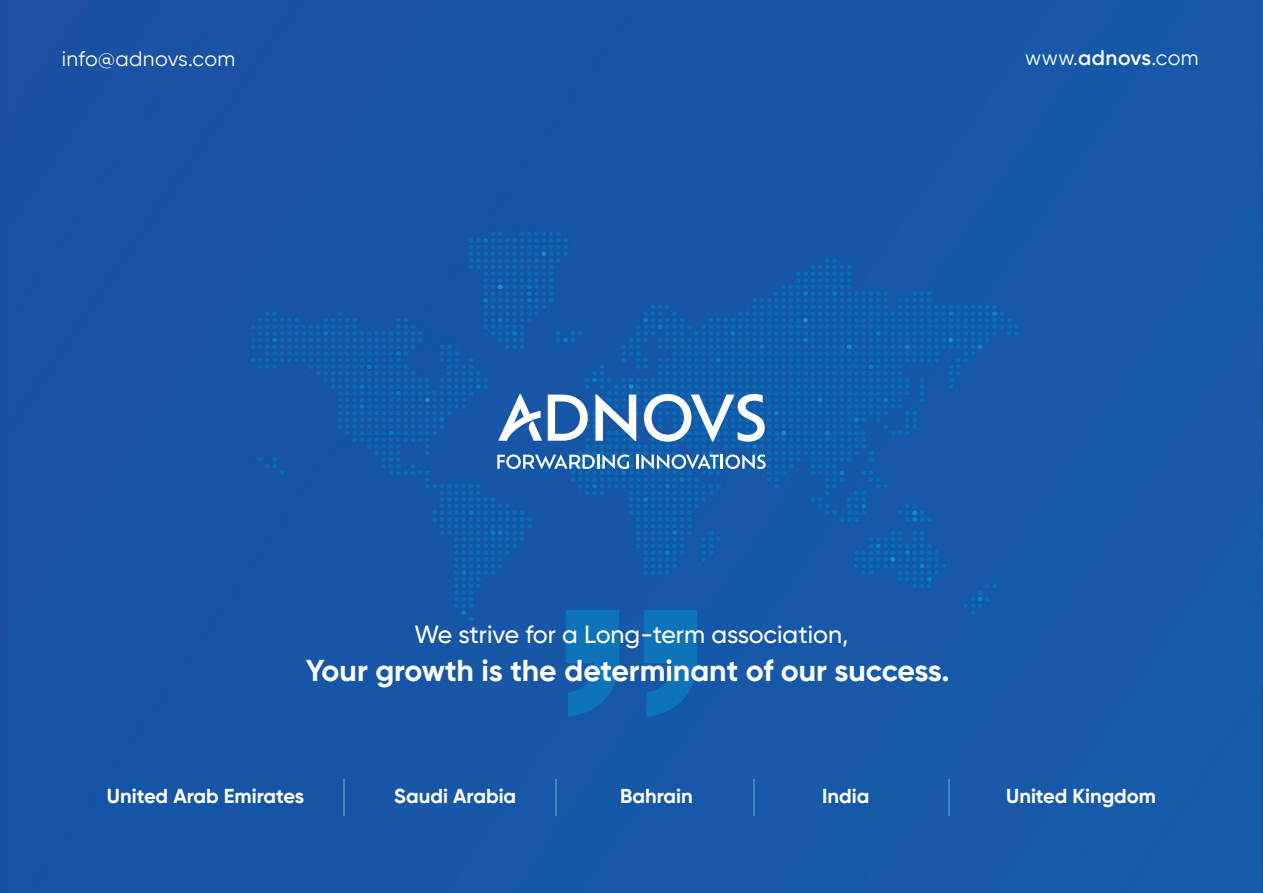
<style>
.page{position:relative;width:1263px;height:893px;background:#1757a7}
.page>*{position:absolute;margin:0;border:0;box-sizing:border-box;transform-origin:0 0}
.t1{font:700 30.3px "Gilroy";color:#fff}
.t2{font:500 24.75px "Gilroy";color:#fff}
.t3{font:21px "Gilroy";letter-spacing:.02em;color:#fff}
.t4{font:700 20.25px "Gilroy";color:#fff}
.s1{font-weight:600}
</style>
<div class="page">
<svg style="left:548px;top:395px;width:40px;height:46px"></svg>
<svg style="left:595px;top:394px;width:41px;height:47px"></svg>
<svg style="left:644px;top:394px;width:121px;height:48px"></svg>
<svg style="left:498px;top:394px;width:44px;height:47px"></svg>
<svg style="left:497px;top:454px;width:132px;height:15px"></svg>
<svg style="left:636px;top:454px;width:130px;height:15px"></svg>
<hr style="left:343px;top:779px;width:1px;height:36px;background:#3e85c6">
<hr style="left:556px;top:779px;width:1px;height:36px;background:#3e85c6">
<hr style="left:753px;top:779px;width:1px;height:36px;background:#3e85c6">
<hr style="left:948px;top:779px;width:1px;height:36px;background:#3e85c6">
<svg style="left:566px;top:610px;width:131px;height:107px;background:#1169b3"></svg>
<p class="t3" style="left:62px;top:45px;width:175px">info@adnovs.com</p>
<p class="t3" style="left:1025px;top:45px;width:175px">www.<span class="s1">adnovs</span>.com</p>
<p class="t2" style="left:415px;top:619px;width:435px">We strive for a Long-term association,</p>
<h1 class="t1" style="left:306px;top:651px;width:645px">Your growth is the determinant of our success.</h1>
<p class="t4" style="left:107px;top:783px;width:199px">United Arab Emirates</p>
<p class="t4" style="left:394px;top:783px;width:124px">Saudi Arabia</p>
<p class="t4" style="left:620px;top:783px;width:74px">Bahrain</p>
<p class="t4" style="left:822px;top:783px;width:49px">India</p>
<p class="t4" style="left:1006px;top:783px;width:151px">United Kingdom</p>
</div>
